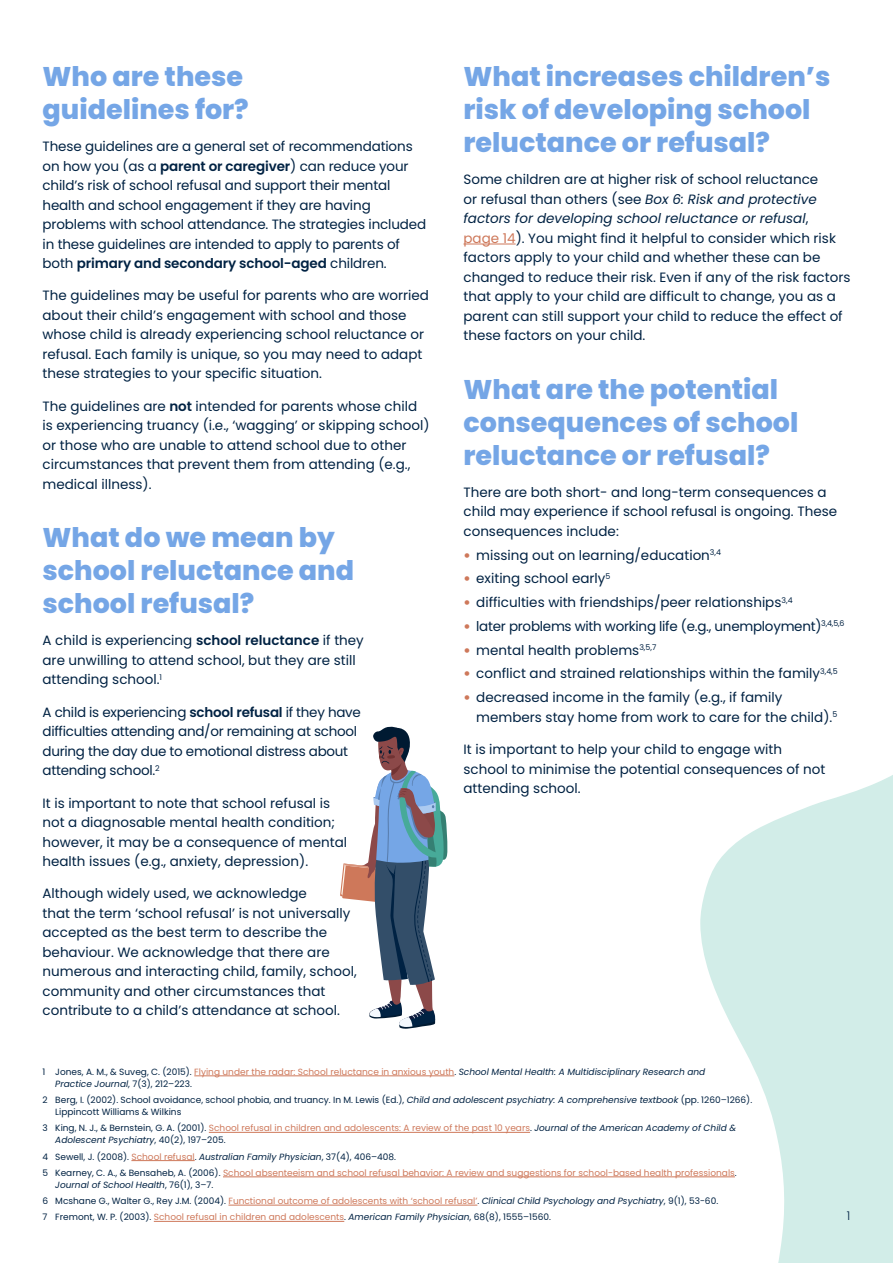
<style>
.page{position:relative;width:893px;height:1263px;background:#fff}
.page>*{position:absolute;margin:0;border:0;box-sizing:border-box;transform-origin:0 0}
.t1{font:800 27px/33px "Poppins";color:#75a6e6}
.t2{font:13.5px/19.5px "Poppins";color:#002243}
.t3{font:13.5px/19.5px "Poppins";letter-spacing:-.02em;color:#002243}
.t4{font:300 12px "Poppins";color:#002243}
.t5{font:9px/16.2px "Poppins";color:#002243}
.t6{font:9px/12px "Poppins";color:#ce785a}
.t7{font:italic 9px/12px "Poppins";color:#002243}
.s1{font-weight:600}
.s2{font-style:italic}
.s3{color:#ce785a}
.s4{font-weight:900;color:#ce785a}
.s5{font-style:normal}
.s6{font-style:normal;color:#ce785a}
.s7{color:#002243}
.s8{font-style:italic;color:#002243}
</style>
<div class="page">
<svg style="left:700px;top:775px;width:193px;height:488px;fill:#d2ede8"></svg>
<hr style="left:463px;top:244px;width:53px;height:1px;background:#ce785a">
<hr style="left:194px;top:1075px;width:260px;height:1px;background:#ce785a">
<hr style="left:209px;top:1132px;width:321px;height:1px;background:#ce785a">
<hr style="left:131px;top:1160px;width:64px;height:1px;background:#ce785a">
<hr style="left:223px;top:1176px;width:512px;height:1px;background:#ce785a">
<hr style="left:228px;top:1205px;width:249px;height:1px;background:#ce785a">
<hr style="left:154px;top:1221px;width:190px;height:1px;background:#ce785a">
<svg style="left:340px;top:726px;width:108px;height:303px"></svg>
<h1 class="t1" style="left:43px;top:60px;width:208px">Who are these guidelines for?</h1>
<p class="t2" style="left:43px;top:137px;width:385px">These guidelines are a general set of recommendations on how you (as a <span class="s1">parent or caregiver</span>) can reduce your child’s risk of school refusal and support their mental health and school engagement if they are having problems with school attendance. The strategies included in these guidelines are intended to apply to parents of both <span class="s1">primary and secondary school-aged</span> children.</p>
<p class="t2" style="left:43px;top:286px;width:388px">The guidelines may be useful for parents who are worried about their child’s engagement with school and those whose child is already experiencing school reluctance or refusal. Each family is unique, so you may need to adapt these strategies to your specific situation.</p>
<p class="t2" style="left:43px;top:396px;width:388px">The guidelines are <span class="s1">not</span> intended for parents whose child is experiencing truancy (i.e., ‘wagging’ or skipping school) or those who are unable to attend school due to other circumstances that prevent them from attending (e.g., medical illness).</p>
<h1 class="t1" style="left:43px;top:521px;width:313px">What do we mean by school reluctance and school refusal?</h1>
<p class="t2" style="left:43px;top:631px;width:323px">A child is experiencing <span class="s1">school reluctance</span> if they are unwilling to attend school, but they are still attending school.<sup>1</sup></p>
<p class="t3" style="left:43px;top:702px;width:320px">A child is experiencing <span class="s1">school refusal</span> if they have difficulties attending and/or remaining at school during the day due to emotional distress about attending school.<sup>2</sup></p>
<p class="t2" style="left:43px;top:793px;width:306px">It is important to note that school refusal is not a diagnosable mental health condition; however, it may be a consequence of mental health issues (e.g., anxiety, depression).</p>
<p class="t2" style="left:43px;top:884px;width:316px">Although widely used, we acknowledge<br>that the term ‘school refusal’ is not universally accepted as the best term to describe the behaviour. We acknowledge that there are numerous and interacting child, family, school, community and other circumstances that contribute to a child’s attendance at school.</p>
<h1 class="t1" style="left:463px;top:60px;width:369px">What increases children’s risk of developing school reluctance or refusal?</h1>
<p class="t2" style="left:463px;top:170px;width:388px">Some children are at higher risk of school reluctance<br>or refusal than others (see <span class="s2">Box 6: Risk and protective factors for developing school reluctance or refusal</span>,<br><span class="s3">page 14</span>). You might find it helpful to consider which risk factors apply to your child and whether these can be changed to reduce their risk. Even if any of the risk factors that apply to your child are difficult to change, you as a parent can still support your child to reduce the effect of these factors on your child.</p>
<h1 class="t1" style="left:463px;top:373px;width:336px">What are the potential consequences of school reluctance or refusal?</h1>
<p class="t2" style="left:463px;top:482px;width:375px">There are both short- and long-term consequences a child may experience if school refusal is ongoing. These consequences include:</p>
<p class="t2" style="left:463px;top:545px;width:259px"><span class="s4">•</span> missing out on learning/education<sup>3,4</sup></p>
<p class="t2" style="left:463px;top:569px;width:148px"><span class="s4">•</span> exiting school early<sup>5</sup></p>
<p class="t2" style="left:463px;top:593px;width:331px"><span class="s4">•</span> difficulties with friendships/peer relationships<sup>3,4</sup></p>
<p class="t3" style="left:463px;top:616px;width:383px"><span class="s4">•</span> later problems with working life (e.g., unemployment)<sup>3,4,5,6</sup></p>
<p class="t2" style="left:463px;top:640px;width:194px"><span class="s4">•</span> mental health problems<sup>3,5,7</sup></p>
<p class="t2" style="left:463px;top:664px;width:376px"><span class="s4">•</span> conflict and strained relationships within the family<sup>3,4,5</sup></p>
<p class="t2" style="left:476px;top:688px;width:362px;text-indent:-13px"><span class="s4">•</span> decreased income in the family (e.g., if family members stay home from work to care for the child).<sup>5</sup></p>
<p class="t2" style="left:463px;top:740px;width:363px">It is important to help your child to engage with school to minimise the potential consequences of not attending school.</p>
<p class="t7" style="left:55px;top:1066px;width:652px;text-indent:-13px"><span class="s5">1 Jones, A. M., &amp; Suveg, C. (2015).</span> <span class="s6">Flying under the radar: School reluctance in anxious youth</span><span class="s5">.</span> School Mental Health: A Multidisciplinary Research and<br>Practice Journal<span class="s5">, 7(3), 212–223.</span></p>
<p class="t5" style="left:55px;top:1094px;width:698px;line-height:12px;text-indent:-13px">2 Berg, I. (2002). School avoidance, school phobia, and truancy. In M. Lewis (Ed.), <span class="s2">Child and adolescent psychiatry: A comprehensive textbook</span> (pp. 1260–1266).<br>Lippincott Williams &amp; Wilkins</p>
<p class="t6" style="left:55px;top:1122px;width:682px;text-indent:-13px"><span class="s7">3 King, N. J., &amp; Bernstein, G. A. (2001).</span> School refusal in children and adolescents: A review of the past 10 years<span class="s7">.</span> <span class="s8">Journal of the American Academy of Child &amp;<br>Adolescent Psychiatry</span><span class="s7">, 40(2), 197–205.</span></p>
<p class="t6" style="left:43px;top:1148px;width:696px;line-height:16.2px"><span class="s7">4 Sewell, J. (2008).</span> School refusal<span class="s7">.</span> <span class="s8">Australian Family Physician</span><span class="s7">, 37(4), 406–408.<br>5 Kearney, C. A., &amp; Bensaheb, A. (2006).</span> School absenteeism and school refusal behavior: A review and suggestions for school-based health professionals<span class="s7">.</span></p>
<p class="t5" style="left:43px;top:1177px;width:677px;text-indent:13px"><span class="s2">Journal of School Health</span>, 76(1), 3–7.<br>6 Mcshane G., Walter G., Rey J.M. (2004). <span class="s3">Functional outcome of adolescents with ‘school refusal’</span>. <span class="s2">Clinical Child Psychology and Psychiatry</span>, 9(1), 53-60.<br>7 Fremont, W. P. (2003). <span class="s3">School refusal in children and adolescents</span>. <span class="s2">American Family Physician</span>, 68(8), 1555–1560.</p>
<p class="t4" style="left:847px;top:1209px;width:5px">1</p>
</div>
